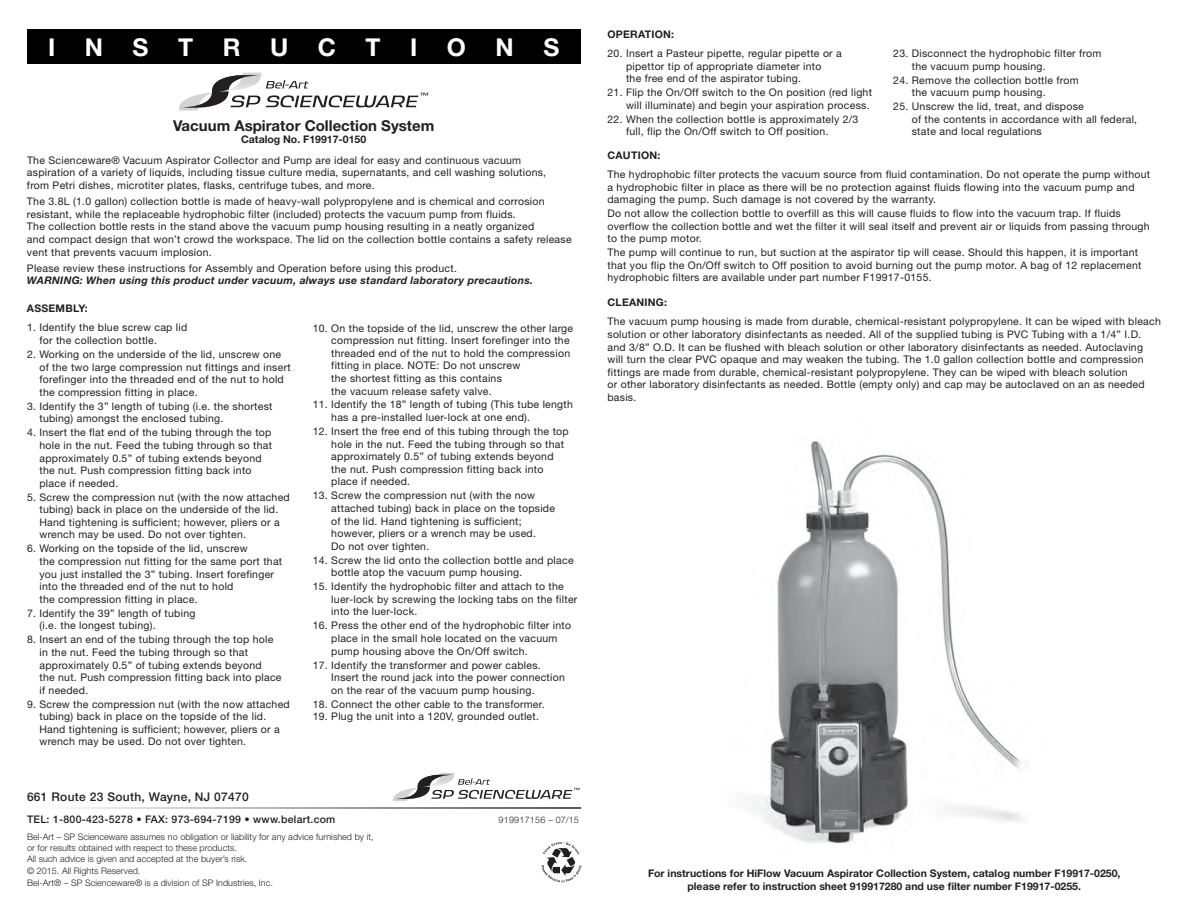
<style>
.page{position:relative;width:1188px;height:918px;background:#fff}
.page>*{position:absolute;margin:0;border:0;box-sizing:border-box;transform-origin:0 0}
.t1{font:700 24.6px "Helvetica Neue";letter-spacing:1.2em;color:#fff}
.t2{font:700 15px "Helvetica Neue";color:#231f20}
.t3{font:500 12px "Helvetica Neue";letter-spacing:.025em;color:#231f20}
.t4{font:10.5px/12.6px "Helvetica Neue";letter-spacing:.025em;color:#231f20}
.t5{font:700 10.5px/12.6px "Helvetica Neue";color:#231f20;text-align:center}
.t6{font:italic 700 10.5px/12.6px "Helvetica Neue";letter-spacing:.025em;color:#231f20}
.t7{font:500 10.5px "Helvetica Neue";letter-spacing:.025em;color:#231f20}
.t8{font:700 10.5px "Helvetica Neue";letter-spacing:.025em;color:#231f20}
.t9{font:300 9px/10.8px "Helvetica Neue";letter-spacing:.005em;color:#231f20}
.t10{font:300 9px "Helvetica Neue";letter-spacing:.025em;color:#231f20}
.s1{font-weight:400;font-style:normal}
</style>
<div class="page">
<img style="left:752px;top:441px;width:270px;height:403px">
<div style="left:27px;top:29px;width:553px;height:35px;background:#000"></div>
<svg style="left:179px;top:73px;width:249px;height:38px"></svg>
<svg style="left:393px;top:773px;width:187px;height:28px"></svg>
<hr style="left:14px;top:807px;width:567px;height:2px;background:#231f20">
<svg style="left:541px;top:842px;width:40px;height:40px"></svg>
<p class="t1" style="left:48px;top:32px;width:513px">INSTRUCTIONS</p>
<p class="t2" style="left:173px;top:116px;width:263px">Vacuum Aspirator Collection System</p>
<p class="t5" style="left:241px;top:133px;width:127px">Catalog No. F19917-0150</p>
<p class="t4" style="left:27px;top:154px;width:521px">The Scienceware® Vacuum Aspirator Collector and Pump are ideal for easy and continuous vacuum aspiration of a variety of liquids, including tissue culture media, supernatants, and cell washing solutions, from Petri dishes, microtiter plates, flasks, centrifuge tubes, and more.</p>
<p class="t4" style="left:27px;top:195px;width:546px">The 3.8L (1.0 gallon) collection bottle is made of heavy-wall polypropylene and is chemical and corrosion resistant, while the replaceable hydrophobic filter (included) protects the vacuum pump from fluids.<br>The collection bottle rests in the stand above the vacuum pump housing resulting in a neatly organized<br>and compact design that won’t crowd the workspace. The lid on the collection bottle contains a safety release vent that prevents vacuum implosion.</p>
<p class="t6" style="left:27px;top:261px;width:508px"><span class="s1">Please review these instructions for Assembly and Operation before using this product.<br></span>WARNING: When using this product under vacuum, always use standard laboratory precautions.</p>
<p class="t8" style="left:27px;top:302px;width:62px">ASSEMBLY:</p>
<p class="t4" style="left:39px;top:321px;width:149px;text-indent:-12px">1. Identify the blue screw cap lid for the collection bottle.</p>
<p class="t4" style="left:39px;top:348px;width:253px;text-indent:-12px">2. Working on the underside of the lid, unscrew one of the two large compression nut fittings and insert forefinger into the threaded end of the nut to hold the compression fitting in place.</p>
<p class="t4" style="left:39px;top:400px;width:235px;text-indent:-12px">3. Identify the 3” length of tubing (i.e. the shortest tubing) amongst the enclosed tubing.</p>
<p class="t4" style="left:39px;top:426px;width:234px;text-indent:-12px">4. Insert the flat end of the tubing through the top hole in the nut. Feed the tubing through so that approximately 0.5” of tubing extends beyond the nut. Push compression fitting back into place if needed.</p>
<p class="t4" style="left:39px;top:490px;width:252px;text-indent:-12px">5. Screw the compression nut (with the now attached tubing) back in place on the underside of the lid.<br>Hand tightening is sufficient; however, pliers or a wrench may be used. Do not over tighten.</p>
<p class="t4" style="left:39px;top:542px;width:244px;text-indent:-12px">6. Working on the topside of the lid, unscrew<br>the compression nut fitting for the same port that you just installed the 3” tubing. Insert forefinger into the threaded end of the nut to hold<br>the compression fitting in place.</p>
<p class="t4" style="left:39px;top:607px;width:158px;text-indent:-12px">7. Identify the 39” length of tubing (i.e. the longest tubing).</p>
<p class="t4" style="left:39px;top:633px;width:244px;text-indent:-12px">8. Insert an end of the tubing through the top hole in the nut. Feed the tubing through so that approximately 0.5” of tubing extends beyond<br>the nut. Push compression fitting back into place if needed.</p>
<p class="t4" style="left:39px;top:697px;width:252px;text-indent:-12px">9. Screw the compression nut (with the now attached tubing) back in place on the topside of the lid.<br>Hand tightening is sufficient; however, pliers or a wrench may be used. Do not over tighten.</p>
<p class="t4" style="left:331px;top:321px;width:243px;text-indent:-19px">10. On the topside of the lid, unscrew the other large compression nut fitting. Insert forefinger into the threaded end of the nut to hold the compression fitting in place. NOTE: Do not unscrew<br>the shortest fitting as this contains<br>the vacuum release safety valve.</p>
<p class="t4" style="left:331px;top:398px;width:243px;text-indent:-19px">11. Identify the 18” length of tubing (This tube length has a pre-installed luer-lock at one end).</p>
<p class="t4" style="left:331px;top:425px;width:239px;text-indent:-19px">12. Insert the free end of this tubing through the top hole in the nut. Feed the tubing through so that approximately 0.5” of tubing extends beyond the nut. Push compression fitting back into place if needed.</p>
<p class="t4" style="left:331px;top:489px;width:225px;text-indent:-19px">13. Screw the compression nut (with the now attached tubing) back in place on the topside of the lid. Hand tightening is sufficient; however, pliers or a wrench may be used.<br>Do not over tighten.</p>
<p class="t4" style="left:331px;top:554px;width:244px;text-indent:-19px">14. Screw the lid onto the collection bottle and place bottle atop the vacuum pump housing.</p>
<p class="t4" style="left:331px;top:580px;width:248px;text-indent:-19px">15. Identify the hydrophobic filter and attach to the luer-lock by screwing the locking tabs on the filter into the luer-lock.</p>
<p class="t4" style="left:331px;top:619px;width:241px;text-indent:-19px">16. Press the other end of the hydrophobic filter into place in the small hole located on the vacuum pump housing above the On/Off switch.</p>
<p class="t4" style="left:331px;top:658px;width:235px;text-indent:-19px">17. Identify the transformer and power cables.<br>Insert the round jack into the power connection on the rear of the vacuum pump housing.</p>
<p class="t4" style="left:313px;top:698px;width:233px">18. Connect the other cable to the transformer.</p>
<p class="t4" style="left:313px;top:710px;width:228px">19. Plug the unit into a 120V, grounded outlet.</p>
<p class="t3" style="left:27px;top:790px;width:223px">661 Route 23 South, Wayne, NJ 07470</p>
<p class="t7" style="left:27px;top:813px;width:310px">TEL: 1-800-423-5278 • FAX: 973-694-7199 • www.belart.com</p>
<p class="t10" style="left:499px;top:814px;width:82px">919917156 – 07/15</p>
<p class="t9" style="left:27px;top:832px;width:348px">Bel-Art – SP Scienceware assumes no obligation or liability for any advice furnished by it, or for results obtained with respect to these products.<br>All such advice is given and accepted at the buyer’s risk.</p>
<p class="t9" style="left:27px;top:865px;width:115px">© 2015. All Rights Reserved.</p>
<p class="t9" style="left:27px;top:877px;width:248px">Bel-Art® – SP Scienceware® is a division of SP Industries, Inc.</p>
<p class="t8" style="left:607px;top:27px;width:68px">OPERATION:</p>
<p class="t4" style="left:626px;top:47px;width:217px;text-indent:-19px">20. Insert a Pasteur pipette, regular pipette or a pipettor tip of appropriate diameter into<br>the free end of the aspirator tubing.</p>
<p class="t4" style="left:608px;top:86px;width:266px;text-align:right">21. Flip the On/Off switch to the On position (red light will illuminate) and begin your aspiration process.</p>
<p class="t4" style="left:626px;top:113px;width:234px;text-indent:-19px">22. When the collection bottle is approximately 2/3 full, flip the On/Off switch to Off position.</p>
<p class="t4" style="left:912px;top:47px;width:191px;text-indent:-19px">23. Disconnect the hydrophobic filter from the vacuum pump housing.</p>
<p class="t4" style="left:912px;top:73px;width:168px;text-indent:-19px">24. Remove the collection bottle from the vacuum pump housing.</p>
<p class="t4" style="left:912px;top:100px;width:227px;text-indent:-19px">25. Unscrew the lid, treat, and dispose<br>of the contents in accordance with all federal, state and local regulations</p>
<p class="t8" style="left:608px;top:148px;width:54px">CAUTION:</p>
<p class="t4" style="left:608px;top:168px;width:544px">The hydrophobic filter protects the vacuum source from fluid contamination. Do not operate the pump without a hydrophobic filter in place as there will be no protection against fluids flowing into the vacuum pump and damaging the pump. Such damage is not covered by the warranty.</p>
<p class="t4" style="left:608px;top:207px;width:544px">Do not allow the collection bottle to overfill as this will cause fluids to flow into the vacuum trap. If fluids overflow the collection bottle and wet the filter it will seal itself and prevent air or liquids from passing through to the pump motor.</p>
<p class="t4" style="left:608px;top:246px;width:536px">The pump will continue to run, but suction at the aspirator tip will cease. Should this happen, it is important that you flip the On/Off switch to Off position to avoid burning out the pump motor. A bag of 12 replacement hydrophobic filters are available under part number F19917-0155.</p>
<p class="t8" style="left:608px;top:296px;width:61px">CLEANING:</p>
<p class="t4" style="left:608px;top:315px;width:555px">The vacuum pump housing is made from durable, chemical-resistant polypropylene. It can be wiped with bleach solution or other laboratory disinfectants as needed. All of the supplied tubing is PVC Tubing with a 1/4” I.D. and 3/8” O.D. It can be flushed with bleach solution or other laboratory disinfectants as needed. Autoclaving will turn the clear PVC opaque and may weaken the tubing. The 1.0 gallon collection bottle and compression fittings are made from durable, chemical-resistant polypropylene. They can be wiped with bleach solution<br>or other laboratory disinfectants as needed. Bottle (empty only) and cap may be autoclaved on an as needed basis.</p>
<p class="t5" style="left:648px;top:867px;width:474px">For instructions for HiFlow Vacuum Aspirator Collection System, catalog number F19917-0250, please refer to instruction sheet 919917280 and use filter number F19917-0255.</p>
</div>
